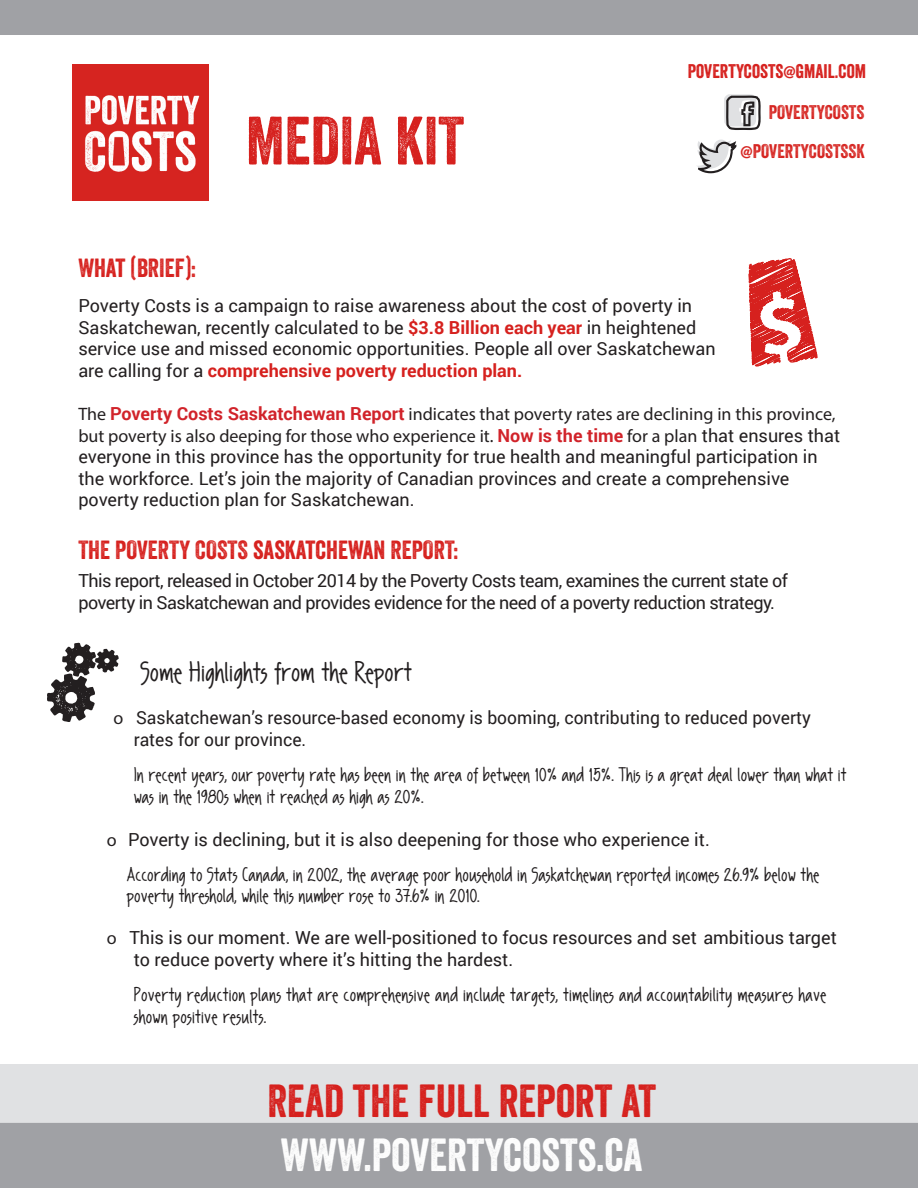
<style>
.page{position:relative;width:918px;height:1188px;background:#fff}
.page>*{position:absolute;margin:0;border:0;box-sizing:border-box;transform-origin:0 0}
.t1{font:66px "Veneer";color:#d6211e}
.t2{font:45px "Veneer";color:#d6211e}
.t3{font:45px "Veneer";color:#fdfdfd}
.t4{font:25.5px "Veneer";color:#d6211e}
.t5{font:25.5px "F Psecondhand";color:#231f20}
.t6{font:19.2px "Veneer";color:#d62420}
.t7{font:19.2px "Veneer";color:#d6211e}
.t8{font:18px/21.6px "Roboto";color:#231f20}
.t9{font:18px/21.6px "F Psecondhand";color:#231f20}
.t10{font:18px "Roboto";letter-spacing:-.03em;color:#231f20}
.t11{font:700 18px "Roboto";color:#d6211e}
.s1{font-weight:700;color:#d6211e}
.s2{font-weight:400;color:#231f20}
.s3{font-family:"Myriad Pro"}
.s4{font-weight:700;color:#d1232a}
</style>
<div class="page">
<img style="left:72px;top:64px;width:137px;height:137px">
<svg style="left:748px;top:258px;width:70px;height:109px"></svg>
<svg style="left:697px;top:140px;width:39px;height:33px"></svg>
<svg style="left:724px;top:94px;width:37px;height:36px"></svg>
<div style="left:0;top:0;width:918px;height:35px;background:#a0a1a5"></div>
<div style="left:0;top:1064px;width:918px;height:59px;background:#e0e1e3"></div>
<div style="left:0;top:1123px;width:918px;height:65px;background:#a0a1a5"></div>
<svg style="left:47px;top:643px;width:72px;height:79px"></svg>
<p class="t1" style="left:246px;top:100px;width:220px">MEDIA KIT</p>
<p class="t7" style="left:688px;top:60px;width:180px">POVERTYCOSTS@GMAIL.COM</p>
<p class="t6" style="left:769px;top:100px;width:97px">POVERTYCOSTS</p>
<p class="t6" style="left:741px;top:140px;width:126px">@POVERTYCOSTSSK</p>
<p class="t4" style="left:78px;top:252px;width:119px">WHAT (BRIEF):</p>
<p class="t8" style="left:78px;top:294px;width:639px">Poverty Costs is a campaign to raise awareness about the cost of poverty in<br>Saskatchewan, recently calculated to be <span class="s1">$3.8 Billion each year</span> in heightened service use and missed economic opportunities. People all over Saskatchewan</p>
<p class="t11" style="left:78px;top:358px;width:445px"><span class="s2">are calling for a</span> comprehensive poverty reduction plan.</p>
<p class="t8" style="left:78px;top:402px;width:763px"><span class="s3">The</span> <span class="s4">Poverty Costs Saskatchewan Report</span> <span class="s3">indicates that poverty rates are declining in this province, but poverty is also deeping for those who experience it.</span> <span class="s4">Now is the time</span> <span class="s3">for a plan</span> that ensures that everyone in this province has the opportunity for true health and meaningful participation in the workforce. Let’s join the majority of Canadian provinces and create a comprehensive</p>
<p class="t8" style="left:78px;top:488px;width:338px">poverty reduction plan for Saskatchewan.</p>
<p class="t4" style="left:78px;top:534px;width:381px">THE POVERTY COSTS SASKATCHEWAN REPORT:</p>
<p class="t10" style="left:78px;top:568px;width:711px">This report, released in October 2014 by the Poverty Costs team, examines the current state of</p>
<p class="t10" style="left:78px;top:589px;width:698px">poverty in Saskatchewan and provides evidence for the need of a poverty reduction strategy.</p>
<p class="t5" style="left:140px;top:656px;width:273px">Some Highlights from the Report</p>
<p class="t8" style="left:113px;top:706px;width:699px"><span class="s3">o</span> Saskatchewan’s resource-based economy is booming, contributing to reduced poverty</p>
<p class="t8" style="left:134px;top:728px;width:174px">rates for our province.</p>
<p class="t9" style="left:134px;top:764px;width:714px">In recent years, our poverty rate has been in the area of between 10% and 15%. This is a great deal lower than what it was in the 1980s when it reached as high as 20%.</p>
<p class="t8" style="left:107px;top:828px;width:605px"><span class="s3">o</span> Poverty is declining, but it is also deepening for those who experience it.</p>
<p class="t9" style="left:127px;top:864px;width:694px">According to Stats Canada, in 2002, the average poor household in Saskatchewan reported incomes 26.9% below the poverty threshold, while this number rose to 37.6% in 2010.</p>
<p class="t8" style="left:107px;top:926px;width:732px"><span class="s3">o</span> This is our moment. We are well-positioned to focus resources and set ambitious target</p>
<p class="t8" style="left:134px;top:948px;width:381px">to reduce poverty where it’s hitting the hardest.</p>
<p class="t9" style="left:134px;top:985px;width:694px">Poverty reduction plans that are comprehensive and include targets, timelines and accountability measures have shown positive results.</p>
<p class="t2" style="left:267px;top:1074px;width:390px">READ THE FULL REPORT AT</p>
<p class="t3" style="left:281px;top:1128px;width:363px">WWW.POVERTYCOSTS.CA</p>
</div>
